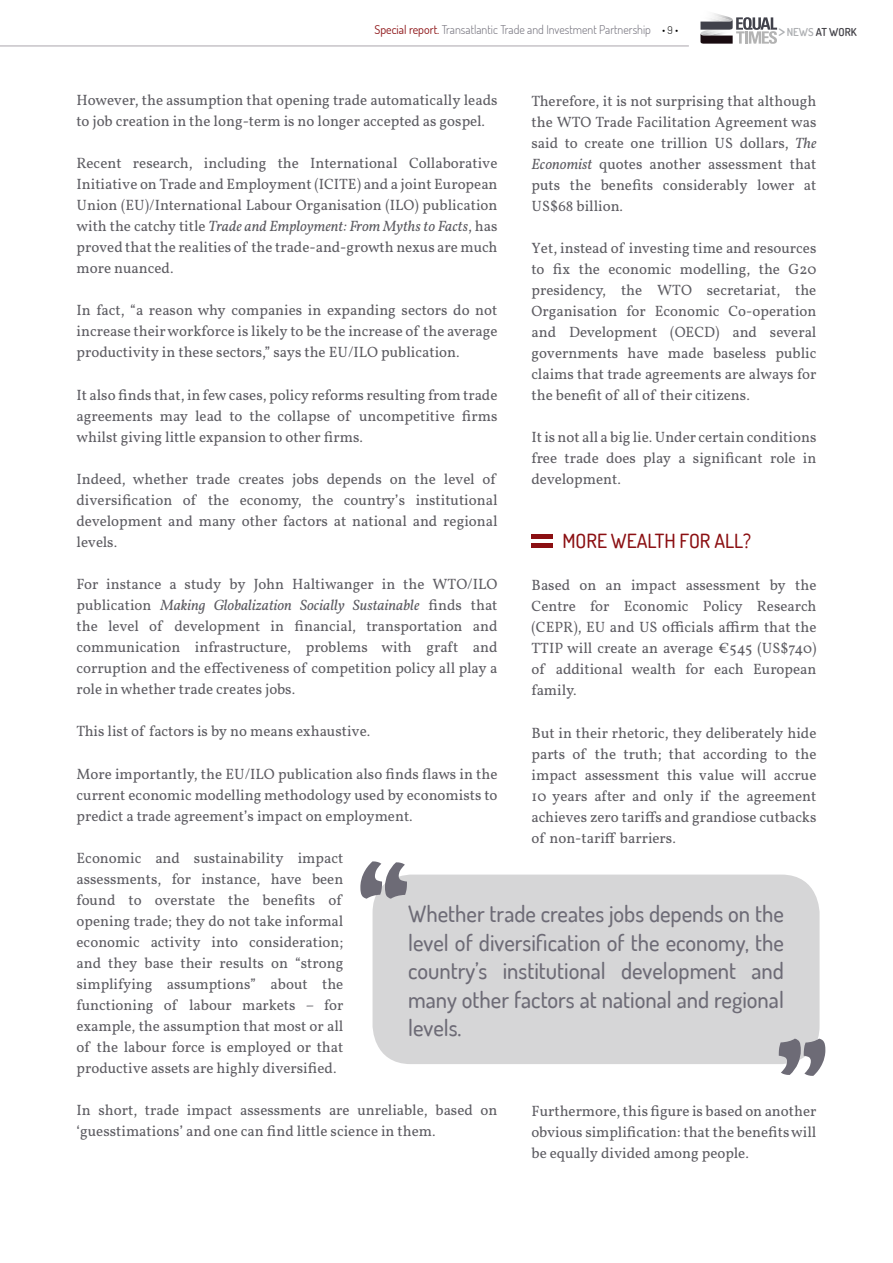
<style>
.page{position:relative;width:893px;height:1263px;background:#fff}
.page>*{position:absolute;margin:0;border:0;box-sizing:border-box;transform-origin:0 0}
.t1{font:500 22.5px/28.5px "Dosis";color:#6d6b76;text-align:justify}
.t2{font:500 19.5px "Dosis";color:#8b0f12}
.t3{font:15px/21px "Vollkorn";color:#5d5c62;text-align:justify}
.t4{font:300 12px "Dosis";color:#6d6b76}
.t5{font:600 10.95px "Dosis";color:#444349}
.s1{font-weight:400;color:#8b0f12}
.s2{font-size:10.5px;color:#000}
.s3{font-weight:500;font-size:17.85px;color:#adafb2}
.s4{color:#adafb2}
.s5{font-style:italic}
</style>
<div class="page">
<hr style="left:0;top:46px;width:689px;height:1px;background:#aaa5ac">
<img style="left:714px;top:13px;width:14px;height:4px">
<img style="left:714px;top:15px;width:10px;height:2px">
<svg style="left:700px;top:17px;width:77px;height:27px"></svg>
<div style="left:373px;top:874px;width:446px;height:190px;background:#d6d6d7;border-radius:38px"></div>
<svg style="left:360px;top:861px;width:47px;height:38px"></svg>
<svg style="left:779px;top:1038px;width:46px;height:38px"></svg>
<hr style="left:531px;top:534px;width:22px;height:4px;background:#8b0f12">
<div style="left:531px;top:543px;width:22px;height:5px;background:#8b0f12"></div>
<p class="t4" style="left:374px;top:22px;width:305px"><span class="s1">Special report.</span> Transatlantic Trade and Investment Partnership <span class="s2">• 9 •</span></p>
<p class="t5" style="left:778px;top:25px;width:80px"><span class="s3">&gt;</span> <span class="s4">NEWS</span> AT WORK</p>
<p class="t3" style="left:77px;top:89px;width:422px">However, the assumption that opening trade automatically leads to job creation in the long-term is no longer accepted as gospel.</p>
<p class="t3" style="left:77px;top:153px;width:422px">Recent research, including the International Collaborative Initiative on Trade and Employment (ICITE) and a joint European Union (EU)/International Labour Organisation (ILO) publication with the catchy title <span class="s5">Trade and Employment: From Myths to Facts</span>, has proved that the realities of the trade-and-growth nexus are much more nuanced.</p>
<p class="t3" style="left:77px;top:300px;width:422px">In fact, “a reason why companies in expanding sectors do not increase their workforce is likely to be the increase of the average productivity in these sectors,” says the EU/ILO publication.</p>
<p class="t3" style="left:77px;top:384px;width:422px">It also finds that, in few cases, policy reforms resulting from trade agreements may lead to the collapse of uncompetitive firms whilst giving little expansion to other firms.</p>
<p class="t3" style="left:77px;top:468px;width:422px">Indeed, whether trade creates jobs depends on the level of diversification of the economy, the country’s institutional development and many other factors at national and regional levels.</p>
<p class="t3" style="left:77px;top:574px;width:422px">For instance a study by John Haltiwanger in the WTO/ILO publication <span class="s5">Making Globalization Socially Sustainable</span> finds that the level of development in financial, transportation and communication infrastructure, problems with graft and corruption and the effectiveness of competition policy all play a role in whether trade creates jobs.</p>
<p class="t3" style="left:77px;top:721px;width:295px">This list of factors is by no means exhaustive.</p>
<p class="t3" style="left:77px;top:763px;width:422px">More importantly, the EU/ILO publication also finds flaws in the current economic modelling methodology used by economists to predict a trade agreement’s impact on employment.</p>
<p class="t3" style="left:77px;top:847px;width:268px;text-align:left">Economic and sustainability impact assessments, for instance, have been found to overstate the benefits of opening trade; they do not take informal economic activity into consideration; and they base their results on “strong simplifying assumptions” about the functioning of labour markets – for example, the assumption that most or all of the labour force is employed or that productive assets are highly diversified.</p>
<p class="t3" style="left:77px;top:1100px;width:422px">In short, trade impact assessments are unreliable, based on ‘guesstimations’ and one can find little science in them.</p>
<p class="t3" style="left:531px;top:90px;width:286px">Therefore, it is not surprising that although the WTO Trade Facilitation Agreement was said to create one trillion US dollars, <span class="s5">The Economist</span> quotes another assessment that puts the benefits considerably lower at US$68 billion.</p>
<p class="t3" style="left:531px;top:238px;width:286px">Yet, instead of investing time and resources to fix the economic modelling, the G20 presidency, the WTO secretariat, the Organisation for Economic Co-operation and Development (OECD) and several governments have made baseless public claims that trade agreements are always for the benefit of all of their citizens.</p>
<p class="t3" style="left:531px;top:427px;width:286px">It is not all a big lie. Under certain conditions free trade does play a significant role in development.</p>
<h2 class="t2" style="left:562px;top:528px;width:190px">More wealth for all?</h2>
<p class="t3" style="left:531px;top:575px;width:286px">Based on an impact assessment by the Centre for Economic Policy Research (CEPR), EU and US officials affirm that the TTIP will create an average €545 (US$740) of additional wealth for each European family.</p>
<p class="t3" style="left:531px;top:722px;width:286px">But in their rhetoric, they deliberately hide parts of the truth; that according to the impact assessment this value will accrue 10 years after and only if the agreement achieves zero tariffs and grandiose cutbacks of non-tariff barriers.</p>
<h1 class="t1" style="left:408px;top:899px;width:377px">Whether trade creates jobs depends on the level of diversification of the economy, the country’s institutional development and many other factors at national and regional levels.</h1>
<p class="t3" style="left:531px;top:1100px;width:286px">Furthermore, this figure is based on another obvious simplification: that the benefits will be equally divided among people.</p>
</div>
